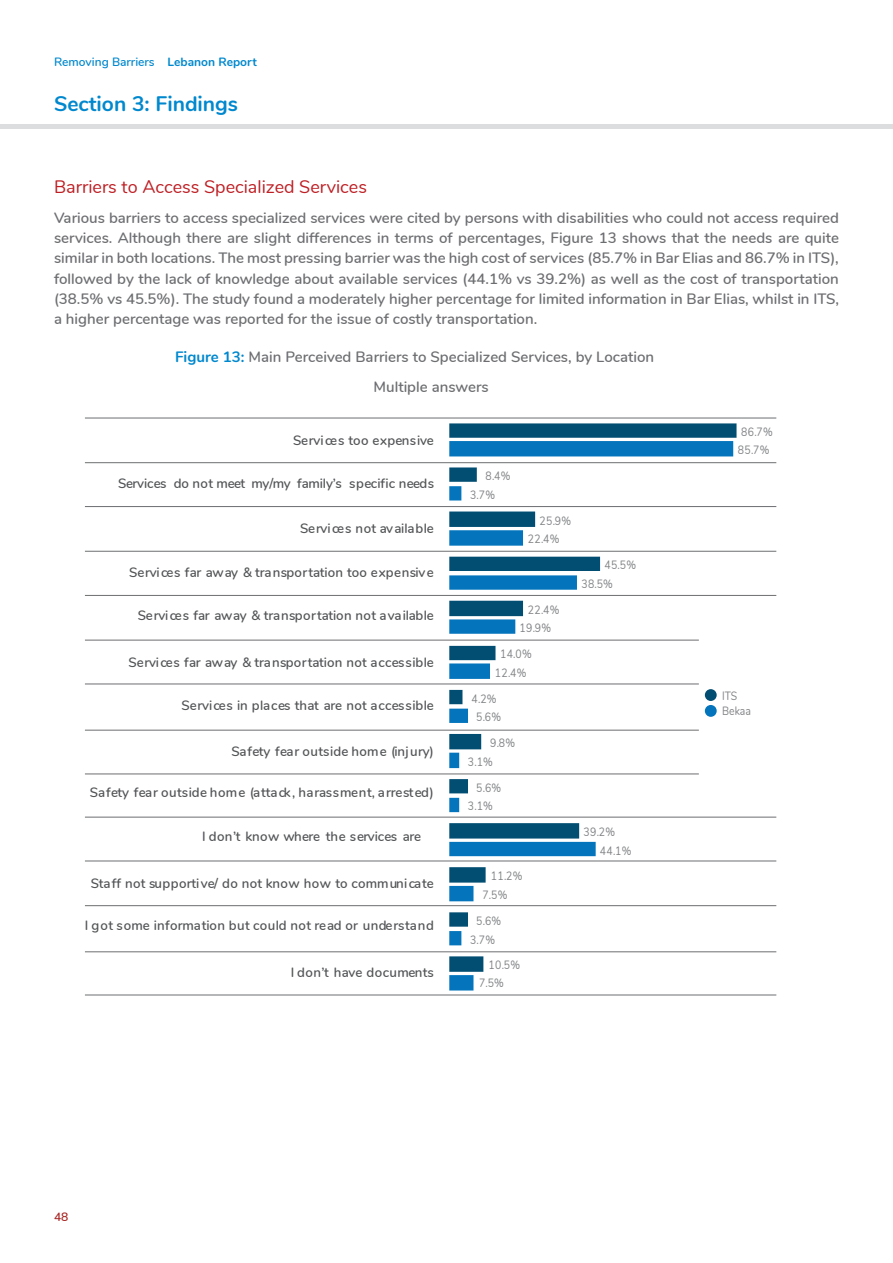
<style>
.page{position:relative;width:893px;height:1263px;background:#fff}
.page>*{position:absolute;margin:0;border:0;box-sizing:border-box;transform-origin:0 0}
.t1{font:700 21px "Nunito";color:#0088ce}
.t2{font:18px "Nunito";color:#be1f24}
.t3{font:600 15px/20.2px "Nunito";color:#6d6e71;text-align:justify}
.t4{font:600 13.5px "Nunito";letter-spacing:.02em;color:#525456}
.t5{font:600 13.5px "Nunito";letter-spacing:-.005em;color:#525456}
.t6{font:600 13.5px "Nunito";color:#525456}
.t7{font:12px/18px "Nunito";letter-spacing:.03em;color:#808285;scale:.87 1}
.t8{font:600 12px "Nunito";color:#0088ce}
.t9{font:12px/15.3px "Nunito";color:#808285;scale:.87 1}
.t10{font:600 12px "Nunito";color:#a82724}
.s1{font-weight:700}
.s2{font-weight:700;color:#0088ce}
</style>
<div class="page">
<hr style="left:0;top:124px;width:893px;height:4px;background:#dcddde">
<hr style="left:85px;top:418px;width:691px;height:1px;background:#6d6e71">
<hr style="left:85px;top:462px;width:691px;height:1px;background:#6d6e71">
<hr style="left:85px;top:506px;width:691px;height:1px;background:#6d6e71">
<hr style="left:85px;top:551px;width:691px;height:1px;background:#6d6e71">
<hr style="left:85px;top:595px;width:691px;height:1px;background:#6d6e71">
<hr style="left:85px;top:640px;width:614px;height:1px;background:#6d6e71">
<hr style="left:85px;top:684px;width:614px;height:1px;background:#6d6e71">
<hr style="left:85px;top:730px;width:614px;height:1px;background:#6d6e71">
<hr style="left:85px;top:773px;width:614px;height:1px;background:#6d6e71">
<hr style="left:85px;top:817px;width:691px;height:1px;background:#6d6e71">
<hr style="left:85px;top:861px;width:691px;height:1px;background:#6d6e71">
<hr style="left:85px;top:905px;width:691px;height:1px;background:#6d6e71">
<hr style="left:85px;top:951px;width:691px;height:1px;background:#6d6e71">
<hr style="left:85px;top:994px;width:691px;height:1px;background:#6d6e71">
<svg style="left:449px;top:423px;width:287px;height:549px"></svg>
<p class="t8" style="left:54px;top:53px;width:204px">Removing Barriers <span class="s1">Lebanon Report</span></p>
<h1 class="t1" style="left:54px;top:88px;width:186px">Section 3: Findings</h1>
<p class="t2" style="left:54px;top:174px;width:314px">Barriers to Access Specialized Services</p>
<p class="t3" style="left:54px;top:207px;width:786px">Various barriers to access specialized services were cited by persons with disabilities who could not access required services. Although there are slight differences in terms of percentages, Figure 13 shows that the needs are quite similar in both locations. The most pressing barrier was the high cost of services (85.7% in Bar Elias and 86.7% in ITS), followed by the lack of knowledge about available services (44.1% vs 39.2%) as well as the cost of transportation (38.5% vs 45.5%). The study found a moderately higher percentage for limited information in Bar Elias, whilst in ITS, a higher percentage was reported for the issue of costly transportation.</p>
<p class="t3" style="left:374px;top:342px;width:282px;line-height:29.2px;text-indent:-199px"><span class="s2">Figure 13:</span> Main Perceived Barriers to Specialized Services, by Location<br>Multiple answers</p>
<p class="t4" style="left:293px;top:430px;width:142px">Services too expensive</p>
<p class="t5" style="left:118px;top:473px;width:317px">Services do not meet my/my family’s specific needs</p>
<p class="t5" style="left:300px;top:518px;width:135px">Services not available</p>
<p class="t4" style="left:129px;top:563px;width:306px">Services far away &amp; transportation too expensive</p>
<p class="t6" style="left:138px;top:606px;width:298px">Services far away &amp; transportation not available</p>
<p class="t4" style="left:129px;top:652px;width:307px">Services far away &amp; transportation not accessible</p>
<p class="t4" style="left:182px;top:695px;width:254px">Services in places that are not accessible</p>
<p class="t4" style="left:231px;top:741px;width:204px">Safety fear outside home (injury)</p>
<p class="t4" style="left:90px;top:783px;width:345px">Safety fear outside home (attack, harassment, arrested)</p>
<p class="t5" style="left:202px;top:826px;width:221px">I don’t know where the services are</p>
<p class="t4" style="left:91px;top:873px;width:345px">Staff not supportive/ do not know how to communicate</p>
<p class="t4" style="left:85px;top:915px;width:350px">I got some information but could not read or understand</p>
<p class="t4" style="left:291px;top:963px;width:145px">I don’t have documents</p>
<p class="t7" style="left:486px;top:466px;width:30px">8.4%</p>
<p class="t7" style="left:470px;top:485px;width:30px">3.7%</p>
<p class="t7" style="left:540px;top:511px;width:38px">25.9%</p>
<p class="t7" style="left:528px;top:529px;width:38px">22.4%</p>
<p class="t7" style="left:528px;top:600px;width:38px">22.4%</p>
<p class="t7" style="left:520px;top:618px;width:38px">19.9%</p>
<p class="t7" style="left:500px;top:644px;width:38px">14.0%</p>
<p class="t7" style="left:495px;top:663px;width:38px">12.4%</p>
<p class="t7" style="left:472px;top:689px;width:30px">4.2%</p>
<p class="t7" style="left:476px;top:707px;width:30px">5.6%</p>
<p class="t7" style="left:490px;top:733px;width:30px">9.8%</p>
<p class="t7" style="left:468px;top:752px;width:30px">3.1%</p>
<p class="t7" style="left:476px;top:778px;width:30px">5.6%</p>
<p class="t7" style="left:468px;top:796px;width:30px">3.1%</p>
<p class="t7" style="left:491px;top:867px;width:38px">11.2%</p>
<p class="t7" style="left:482px;top:885px;width:30px">7.5%</p>
<p class="t7" style="left:476px;top:911px;width:30px">5.6%</p>
<p class="t7" style="left:470px;top:930px;width:30px">3.7%</p>
<p class="t7" style="left:479px;top:955px;width:48px;text-indent:9px">10.5%<br>7.5%</p>
<p class="t7" style="left:604px;top:555px;width:38px">45.5%</p>
<p class="t7" style="left:581px;top:574px;width:38px">38.5%</p>
<p class="t7" style="left:584px;top:822px;width:38px">39.2%</p>
<p class="t7" style="left:600px;top:841px;width:38px">44.1%</p>
<p class="t7" style="left:741px;top:422px;width:38px">86.7%</p>
<p class="t7" style="left:738px;top:440px;width:38px">85.7%</p>
<p class="t9" style="left:722px;top:687px;width:35px">ITS<br>Bekaa</p>
<p class="t10" style="left:54px;top:1208px;width:16px">48</p>
</div>
